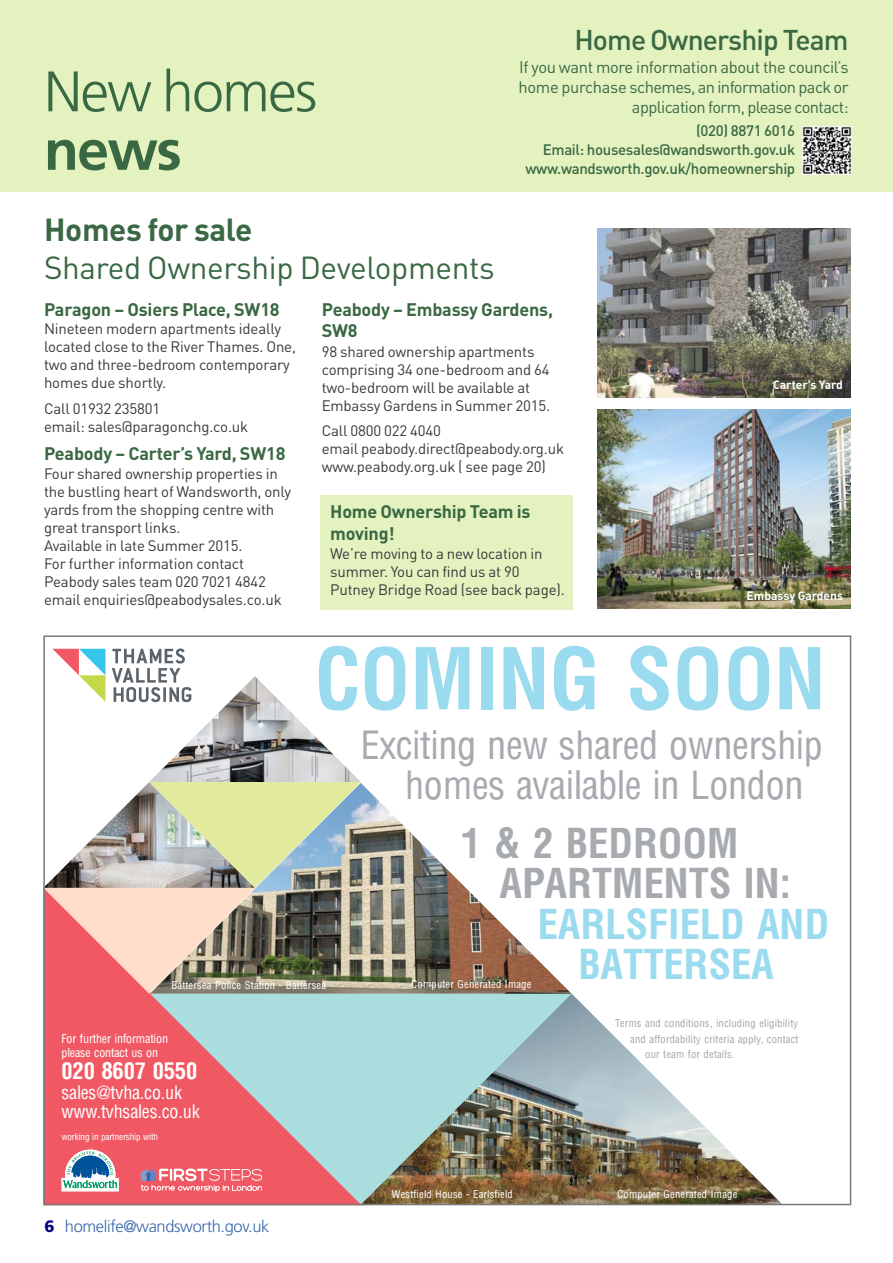
<style>
.page{position:relative;width:893px;height:1263px;background:#fff}
.page>*{position:absolute;margin:0;border:0;box-sizing:border-box;transform-origin:0 0}
.t1{font:700 83.1px "Arena Condensed";color:#9bdbef}
.t2{font:300 57px "Frutiger LT";letter-spacing:-.03em;color:#396843}
.t3{font:700 57px "Frutiger LT";color:#396843}
.t4{font:700 40.35px/40.3px "Arena Condensed";color:#a7abaf}
.t5{font:700 40.35px/40.3px "Arena Condensed";color:#9bdbef;text-align:center}
.t6{font:38.1px/39.6px "Arena Condensed";letter-spacing:-.01em;color:#a7abaf}
.t7{font:31.5px "DIN";letter-spacing:-.01em;color:#396843}
.t8{font:700 31.5px "DIN";letter-spacing:-.01em;color:#396843}
.t9{font:28.2px "DIN Medium Alternate";letter-spacing:-.03em;color:#396843}
.t10{font:700 22.5px "Arena Condensed";letter-spacing:-.01em;color:#fff}
.t11{font:700 18px/21.6px "DIN";letter-spacing:-.01em;color:#396843}
.t12{font:18px/19.5px "Arena Condensed";letter-spacing:-.01em;color:#fff}
.t13{font:16.5px/20.1px "DIN";letter-spacing:-.035em;color:#396843;text-align:right}
.t14{font:300 16.5px "Frutiger LT";letter-spacing:-.02em;color:#3867ae}
.t15{font:15px/18px "DIN";letter-spacing:-.01em;color:#39383a}
.t16{font:500 15px/18.9px "DIN";letter-spacing:-.02em;color:#396843;text-align:right}
.t17{font:12px/13.5px "Arena Condensed";letter-spacing:-.01em;color:#fff}
.t18{font:12px "DIN Bold Alternate";color:#fff}
.t19{font:10.5px "Arena Condensed";letter-spacing:.02em;color:#fff}
.t20{font:10.5px "Arena Condensed";letter-spacing:.02em;color:#a7abaf}
.t21{font:9px "Arena Condensed";letter-spacing:-.01em;color:#fff}
.s1{font-weight:900;color:#000080}
</style>
<div class="page">
<div style="left:320px;top:495px;width:252px;height:114px;background:#e4f2c0"></div>
<div style="left:0;top:0;width:893px;height:192px;background:#e4f2c0"></div>
<div style="left:803px;top:126px;width:47px;height:49px;background:#f5f5f5"></div>
<img style="left:803px;top:127px;width:48px;height:47px">
<img style="left:598px;top:409px;width:252px;height:199px">
<img style="left:598px;top:229px;width:252px;height:169px">
<div style="left:46px;top:994px;width:104px;height:208px;background:#f05863"></div>
<svg style="left:139px;top:1167px;width:11px;height:35px"></svg>
<svg style="left:46px;top:648px;width:315px;height:346px"></svg>
<svg style="left:150px;top:994px;width:211px;height:208px;fill:#add"></svg>
<img style="left:150px;top:783px;width:422px;height:211px">
<img style="left:361px;top:994px;width:419px;height:208px">
<svg style="left:62px;top:1150px;width:56px;height:41px"></svg>
<h2 class="t2" style="left:44px;top:69px;width:275px">New homes</h2>
<h2 class="t3" style="left:44px;top:122px;width:139px">news</h2>
<h3 class="t9" style="left:574px;top:30px;width:276px">Home Ownership Team</h3>
<p class="t13" style="left:519px;top:59px;width:332px">If you want more information about the council’s home purchase schemes, an information pack or application form, please contact:</p>
<p class="t16" style="left:525px;top:123px;width:271px">(020) 8871 6016<br>Email: housesales@wandsworth.gov.uk www.wandsworth.gov.uk/homeownership</p>
<h3 class="t8" style="left:44px;top:219px;width:210px">Homes for sale</h3>
<h3 class="t7" style="left:44px;top:257px;width:452px">Shared Ownership Developments</h3>
<p class="t11" style="left:44px;top:300px;width:237px">Paragon – Osiers Place, SW18</p>
<p class="t15" style="left:44px;top:322px;width:253px">Nineteen modern apartments ideally located close to the River Thames. One, two and three-bedroom contemporary homes due shortly.</p>
<p class="t15" style="left:44px;top:401px;width:206px">Call 01932 235801<br>email: sales@paragonchg.co.uk</p>
<p class="t11" style="left:44px;top:445px;width:243px">Peabody – Carter’s Yard, SW18</p>
<p class="t15" style="left:44px;top:466px;width:249px">Four shared ownership properties in the bustling heart of Wandsworth, only yards from the shopping centre with great transport links.<br>Available in late Summer 2015.<br>For further information contact Peabody sales team 020 7021 4842 email enquiries@peabodysales.co.uk</p>
<p class="t11" style="left:322px;top:300px;width:233px">Peabody – Embassy Gardens,<br>SW8</p>
<p class="t15" style="left:322px;top:344px;width:230px">98 shared ownership apartments comprising 34 one-bedroom and 64 two-bedroom will be available at<br>Embassy Gardens in Summer 2015.</p>
<p class="t15" style="left:322px;top:423px;width:244px">Call 0800 022 4040<br>email peabody.direct@peabody.org.uk www.peabody.org.uk ( see page 20)</p>
<p class="t11" style="left:330px;top:503px;width:202px">Home Ownership Team is moving!</p>
<p class="t15" style="left:330px;top:546px;width:236px">We’re moving to a new location in summer. You can find us at 90<br>Putney Bridge Road (see back page).</p>
<p class="t18" style="left:773px;top:380px;width:71px">Carter’s Yard</p>
<p class="t18" style="left:747px;top:592px;width:98px">Embassy Gardens</p>
<h1 class="t1" style="left:314px;top:632px;width:514px">COMING SOON</h1>
<p class="t19" style="left:171px;top:980px;width:156px">Battersea Police Station - Battersea</p>
<p class="t17" style="left:61px;top:1033px;width:108px">For further information please contact us on</p>
<h3 class="t10" style="left:61px;top:1058px;width:137px">020 8607 0550</h3>
<p class="t12" style="left:61px;top:1084px;width:140px">sales@tvha.co.uk www.tvhsales.co.uk</p>
<p class="t21" style="left:61px;top:1133px;width:98px">working in partnership with</p>
<p class="t14" style="left:45px;top:1219px;width:226px"><span class="s1">6</span> homelife@wandsworth.gov.uk</p>
<h3 class="t6" style="left:405px;top:728px;width:419px;text-indent:-45px">Exciting new shared ownership homes available in London</h3>
<h3 class="t4" style="left:500px;top:824px;width:293px;text-indent:-39px">1 &amp; 2 BEDROOM<br>APARTMENTS IN:</h3>
<h3 class="t5" style="left:538px;top:904px;width:293px">EARLSFIELD AND<br>BATTERSEA</h3>
<p class="t19" style="left:412px;top:979px;width:121px">Computer Generated Image</p>
<p class="t19" style="left:392px;top:1189px;width:123px">Westfield House - Earlsfield</p>
<p class="t20" style="left:615px;top:1018px;width:184px">Terms and conditions, including eligibility</p>
<p class="t20" style="left:630px;top:1034px;width:170px">and affordability criteria apply, contact</p>
<p class="t20" style="left:645px;top:1049px;width:91px">our team for details.</p>
<p class="t19" style="left:617px;top:1189px;width:121px">Computer Generated Image</p>
</div>
